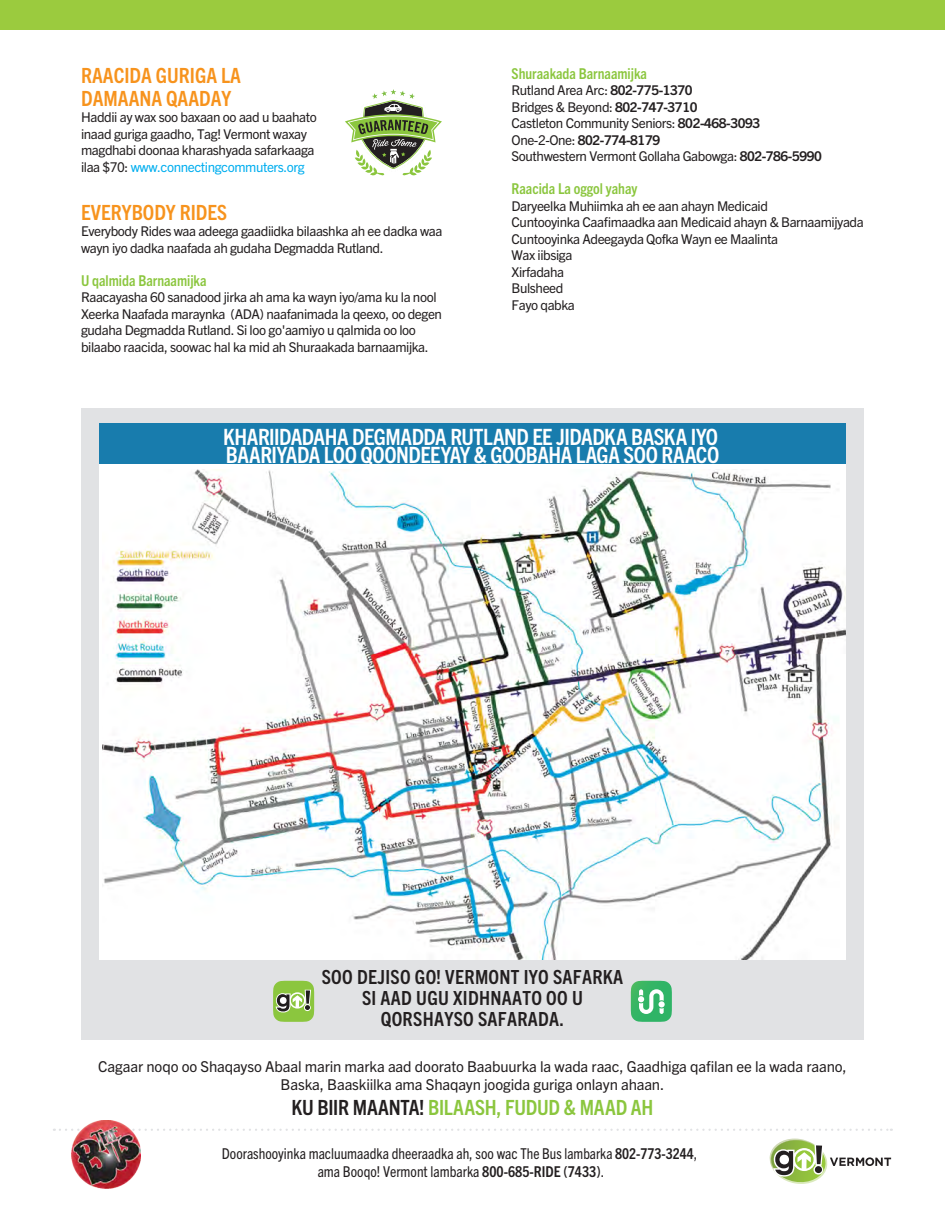
<style>
.page{position:relative;width:945px;height:1215px;background:#fff}
.page>*{position:absolute;margin:0;border:0;box-sizing:border-box;transform-origin:0 0}
.t1{font:700 condensed 22.5px/18px "Trade Gothic Next LT Pro";letter-spacing:-.02em;color:#fff}
.t2{font:700 condensed 21px/22.5px "Trade Gothic Next LT Pro";color:#f7931d}
.t3{font:700 condensed 21px "Trade Gothic Next LT Pro";letter-spacing:-.01em;color:#8bc63e}
.t4{font:700 condensed 19.5px/21px "Trade Gothic Next LT Pro";letter-spacing:.015em;color:#231f20;text-align:center}
.t5{font:15px/18px "Trade Gothic Next LT Pro";letter-spacing:-.01em;color:#231f20;text-align:center}
.t6{font:condensed 15px/18px "Trade Gothic Next LT Pro";color:#231f20;text-align:center}
.t7{font:700 condensed 15px "Trade Gothic Next LT Pro";color:#8bc63e}
.t8{font:13.5px/16.5px "Trade Gothic Next LT Pro";letter-spacing:-.03em;color:#231f20}
.s1{color:#00aeef}
.s2{font-weight:700}
.s3{color:#231f20}
</style>
<div class="page">
<div style="left:0;top:0;width:945px;height:30px;background:#9bcb3e"></div>
<div style="left:81px;top:408px;width:783px;height:632px;background:#e1e2e4"></div>
<img style="left:102px;top:470px;width:744px;height:489px">
<div style="left:99px;top:424px;width:747px;height:40px;background:#187cad"></div>
<svg style="left:631px;top:981px;width:41px;height:41px;background:#61c487"></svg>
<svg style="left:273px;top:981px;width:41px;height:41px;background:#95bc62"></svg>
<svg style="left:54px;top:1129px;width:838px;height:2px"></svg>
<svg style="left:769px;top:1139px;width:122px;height:45px"></svg>
<img style="left:71px;top:1120px;width:69px;height:69px">
<svg style="left:345px;top:89px;width:97px;height:87px"></svg>
<h2 class="t2" style="left:81px;top:63px;width:161px">RAACIDA GURIGA LA<br>DAMAANA QAADAY</h2>
<p class="t8" style="left:81px;top:108px;width:237px">Haddii ay wax soo baxaan oo aad u baahato inaad guriga gaadho, Tag! Vermont waxay magdhabi doonaa kharashyada safarkaaga ilaa $70: <span class="s1">www.connectingcommuters.org</span></p>
<h2 class="t2" style="left:81px;top:199px;width:148px">EVERYBODY RIDES</h2>
<p class="t8" style="left:81px;top:222px;width:363px">Everybody Rides waa adeega gaadiidka bilaashka ah ee dadka waa wayn iyo dadka naafada ah gudaha Degmadda Rutland.</p>
<p class="t7" style="left:81px;top:270px;width:127px">U qalmida Barnaamijka</p>
<p class="t8" style="left:81px;top:288px;width:362px">Raacayasha 60 sanadood jirka ah ama ka wayn iyo/ama ku la nool Xeerka Naafada maraynka (ADA) naafanimada la qeexo, oo degen gudaha Degmadda Rutland. Si loo go'aamiyo u qalmida oo loo bilaabo raacida, soowac hal ka mid ah Shuraakada barnaamijka.</p>
<p class="t7" style="left:512px;top:63px;width:137px">Shuraakada Barnaamijka</p>
<p class="t8" style="left:512px;top:81px;width:312px">Rutland Area Arc: <span class="s2">802-775-1370<br></span>Bridges &amp; Beyond: <span class="s2">802-747-3710<br></span>Castleton Community Seniors: <span class="s2">802-468-3093<br></span>One-2-One: <span class="s2">802-774-8179<br></span>Southwestern Vermont Gollaha Gabowga: <span class="s2">802-786-5990</span></p>
<p class="t7" style="left:512px;top:179px;width:127px">Raacida La oggol yahay</p>
<p class="t8" style="left:512px;top:197px;width:354px">Daryeelka Muhiimka ah ee aan ahayn Medicaid<br>Cuntooyinka Caafimaadka aan Medicaid ahayn &amp; Barnaamijyada<br>Cuntooyinka Adeegayda Qofka Wayn ee Maalinta<br>Wax iibsiga<br>Xirfadaha<br>Bulsheed<br>Fayo qabka</p>
<h1 class="t1" style="left:223px;top:426px;width:497px">KHARIIDADAHA DEGMADDA RUTLAND EE JIDADKA BASKA IYO<br>BAARIYADA LOO QOONDEEYAY &amp; GOOBAHA LAGA SOO RAACO</h1>
<h3 class="t4" style="left:322px;top:965px;width:303px">SOO DEJISO GO! VERMONT IYO SAFARKA<br>SI AAD UGU XIDHNAATO OO U<br>QORSHAYSO SAFARADA.</h3>
<p class="t5" style="left:98px;top:1057px;width:750px">Cagaar noqo oo Shaqayso Abaal marin marka aad doorato Baabuurka la wada raac, Gaadhiga qafilan ee la wada raano,<br>Baska, Baaskiilka ama Shaqayn joogida guriga onlayn ahaan.</p>
<h2 class="t3" style="left:291px;top:1094px;width:364px"><span class="s3">KU BIIR MAANTA!</span> BILAASH, FUDUD &amp; MAAD AH</h2>
<p class="t6" style="left:222px;top:1144px;width:477px">Doorashooyinka macluumaadka dheeraadka ah, soo wac The Bus lambarka <span class="s2">802-773-3244</span>, ama Booqo! Vermont lambarka <span class="s2">800-685-RIDE (7433)</span>.</p>
</div>
